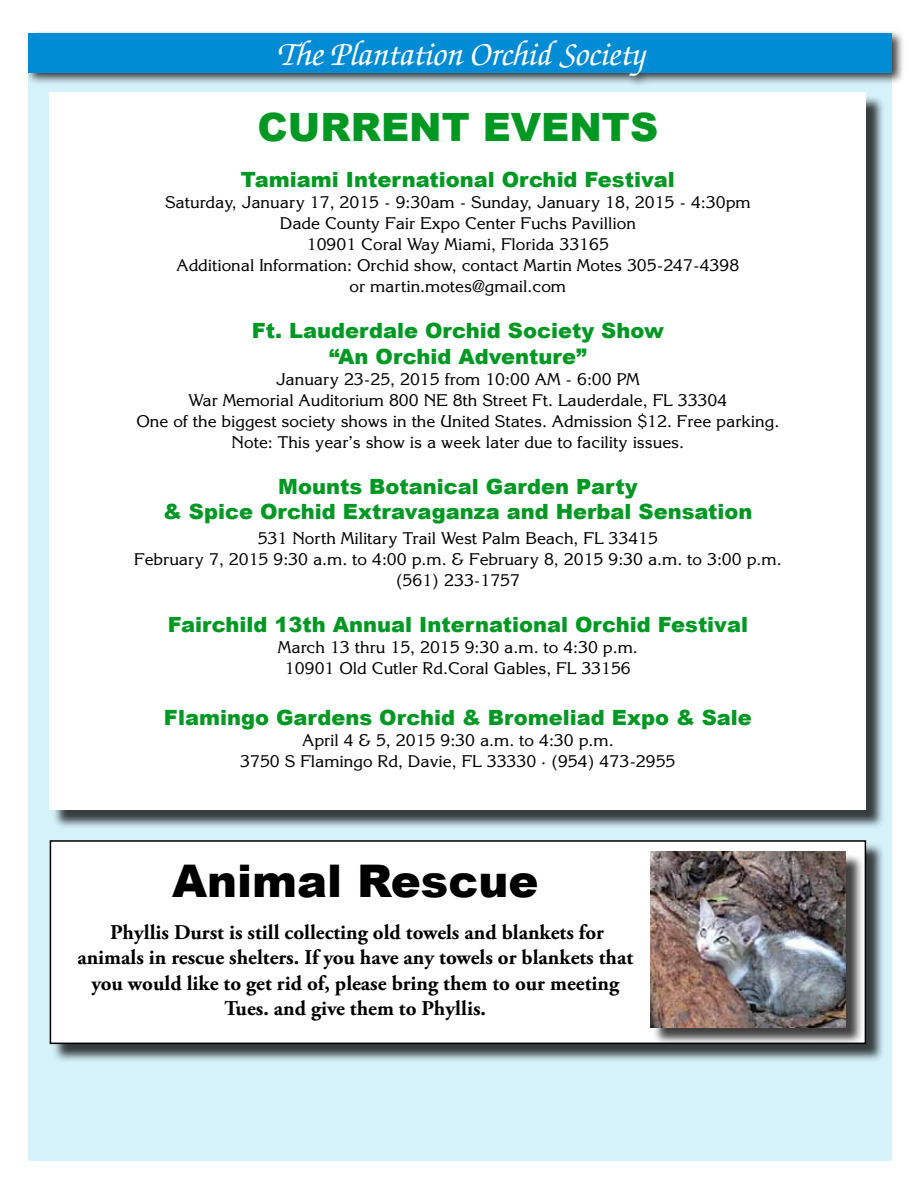
<style>
.page{position:relative;width:918px;height:1188px;background:#fff}
.page>*{position:absolute;margin:0;border:0;box-sizing:border-box;transform-origin:0 0}
.t1{font:900 45px "Arial";color:#000}
.t2{font:900 39px "Arial";color:#009823}
.t3{font:italic 500 34.5px "Zapf Chancery";color:#fff}
.t4{font:900 21px/25.2px "Arial";color:#009823;text-align:center}
.t5{font:700 21px/25.5px "Adobe Garamond Pro";color:#000;text-align:center}
.t6{font:16.5px/21px "Korinna";color:#000;text-align:center}
</style>
<div class="page">
<div style="left:28px;top:40px;width:864px;height:1121px;background:#d5f1fa"></div>
<div style="left:25px;top:29px;width:880px;height:59px;background:#000;opacity:.75"></div>
<div style="left:28px;top:33px;width:864px;height:39px;background:#008bd5"></div>
<div style="left:52px;top:95px;width:833px;height:734px;background:#000;opacity:.75"></div>
<div style="left:50px;top:93px;width:816px;height:717px;background:#fff"></div>
<div style="left:52px;top:842px;width:833px;height:221px;background:#000;opacity:.75"></div>
<div style="left:50px;top:841px;width:815px;height:202px;background:#fff"></div>
<div style="left:50px;top:840px;width:816px;height:204px;border:2px solid #000"></div>
<div style="left:652px;top:854px;width:213px;height:192px;background:#000;opacity:.75"></div>
<img style="left:650px;top:851px;width:196px;height:176px">
<h3 class="t3" style="left:277px;top:36px;width:369px">The Plantation Orchid Society</h3>
<h2 class="t2" style="left:258px;top:99px;width:402px">CURRENT EVENTS</h2>
<p class="t4" style="left:241px;top:166px;width:436px">Tamiami International Orchid Festival</p>
<p class="t6" style="left:165px;top:192px;width:587px">Saturday, January 17, 2015 - 9:30am - Sunday, January 18, 2015 - 4:30pm Dade County Fair Expo Center Fuchs Pavillion<br>10901 Coral Way Miami, Florida 33165<br>Additional Information: Orchid show, contact Martin Motes 305-247-4398<br>or martin.motes@gmail.com</p>
<p class="t4" style="left:252px;top:318px;width:413px">Ft. Lauderdale Orchid Society Show “An Orchid Adventure”</p>
<p class="t6" style="left:136px;top:368px;width:644px">January 23-25, 2015 from 10:00 AM - 6:00 PM<br>War Memorial Auditorium 800 NE 8th Street Ft. Lauderdale, FL 33304<br>One of the biggest society shows in the United States. Admission $12. Free parking.<br>Note: This year’s show is a week later due to facility issues.</p>
<p class="t4" style="left:163px;top:473px;width:591px">Mounts Botanical Garden Party<br>&amp; Spice Orchid Extravaganza and Herbal Sensation</p>
<p class="t6" style="left:134px;top:528px;width:649px">531 North Military Trail West Palm Beach, FL 33415<br>February 7, 2015 9:30 a.m. to 4:00 p.m. &amp; February 8, 2015 9:30 a.m. to 3:00 p.m. (561) 233-1757</p>
<p class="t4" style="left:168px;top:612px;width:582px">Fairchild 13th Annual International Orchid Festival</p>
<p class="t6" style="left:278px;top:637px;width:362px">March 13 thru 15, 2015 9:30 a.m. to 4:30 p.m.<br>10901 Old Cutler Rd.Coral Gables, FL 33156</p>
<p class="t4" style="left:164px;top:704px;width:589px">Flamingo Gardens Orchid &amp; Bromeliad Expo &amp; Sale</p>
<p class="t6" style="left:240px;top:729px;width:437px">April 4 &amp; 5, 2015 9:30 a.m. to 4:30 p.m.<br>3750 S Flamingo Rd, Davie, FL 33330 · (954) 473-2955</p>
<h1 class="t1" style="left:172px;top:848px;width:368px">Animal Rescue</h1>
<p class="t5" style="left:77px;top:920px;width:557px">Phyllis Durst is still collecting old towels and blankets for animals in rescue shelters. If you have any towels or blankets that you would like to get rid of, please bring them to our meeting Tues. and give them to Phyllis.</p>
</div>
